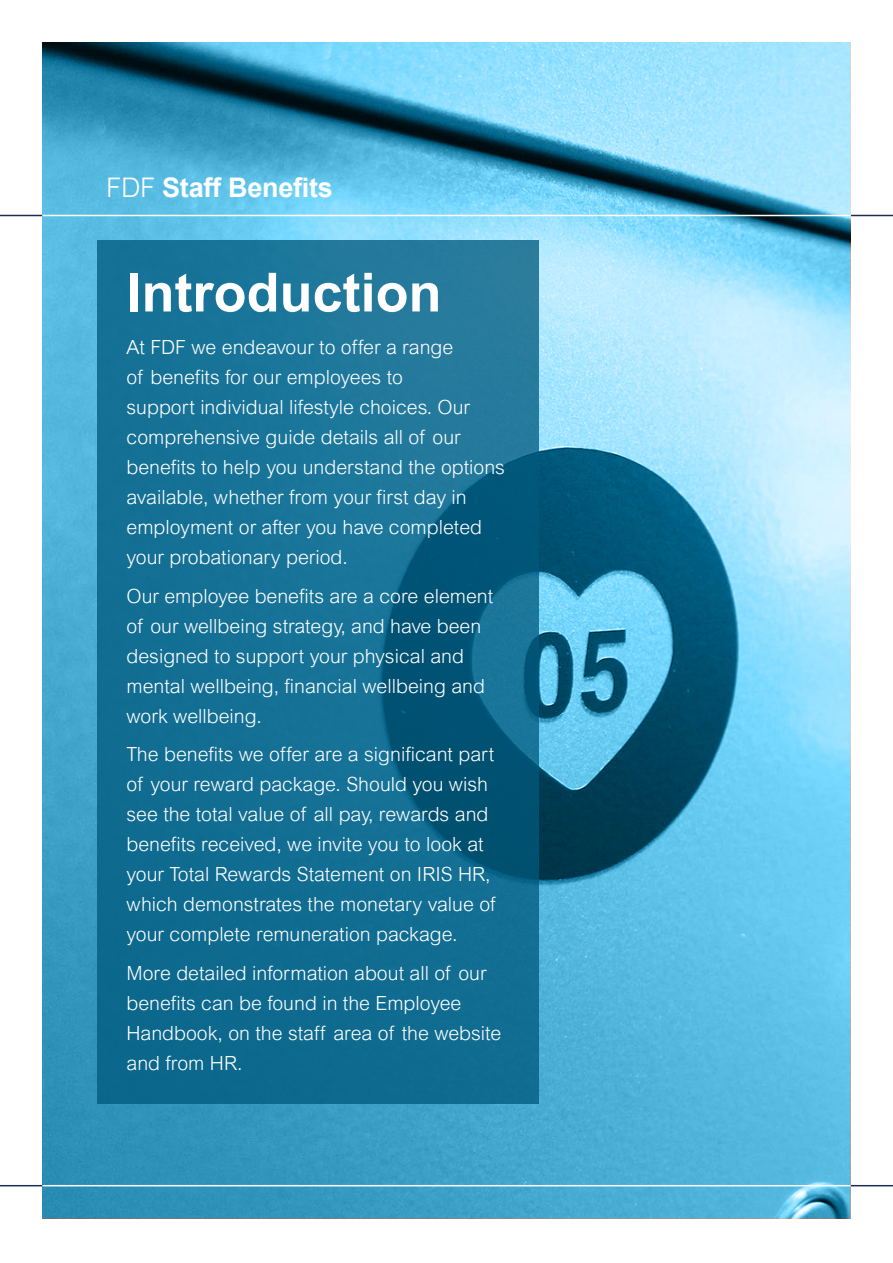
<style>
.page{position:relative;width:893px;height:1263px;background:#fff}
.page>*{position:absolute;margin:0;border:0;box-sizing:border-box;transform-origin:0 0}
.t1{font:700 54px "Arial";color:#fff}
.t2{font:700 27px "Arial";letter-spacing:-.01em;color:#fff}
.Body{font:300 19.5px/30px "Arial";color:#fff}
.s1{font-weight:300}
</style>
<div class="page">
<hr style="left:0;top:215px;width:893px;height:1px;background:#1c2c59">
<hr style="left:0;top:1185px;width:893px;height:1px;background:#1c2c59">
<img style="left:43px;top:43px;width:807px;height:1175px">
<svg style="left:98px;top:240px;width:441px;height:863px;background:#136d91"></svg>
<hr style="left:43px;top:215px;width:807px;height:1px;background:#fff">
<hr style="left:43px;top:1185px;width:807px;height:1px;background:#fff">
<p class="t2" style="left:106px;top:169px;width:228px"><span class="s1">FDF</span> Staff Benefits</p>
<p class="t1" style="left:126px;top:254px;width:316px">Introduction</p>
<p class="Body" style="left:126px;top:332px;width:380px">At FDF we endeavour to offer a range<br>of benefits for our employees to<br>support individual lifestyle choices. Our comprehensive guide details all of our benefits to help you understand the options available, whether from your first day in employment or after you have completed your probationary period.</p>
<p class="Body" style="left:126px;top:581px;width:368px">Our employee benefits are a core element of our wellbeing strategy, and have been designed to support your physical and mental wellbeing, financial wellbeing and work wellbeing.</p>
<p class="Body" style="left:126px;top:739px;width:371px">The benefits we offer are a significant part of your reward package. Should you wish see the total value of all pay, rewards and benefits received, we invite you to look at your Total Rewards Statement on IRIS HR, which demonstrates the monetary value of your complete remuneration package.</p>
<p class="Body" style="left:126px;top:958px;width:376px">More detailed information about all of our benefits can be found in the Employee Handbook, on the staff area of the website and from HR.</p>
</div>
